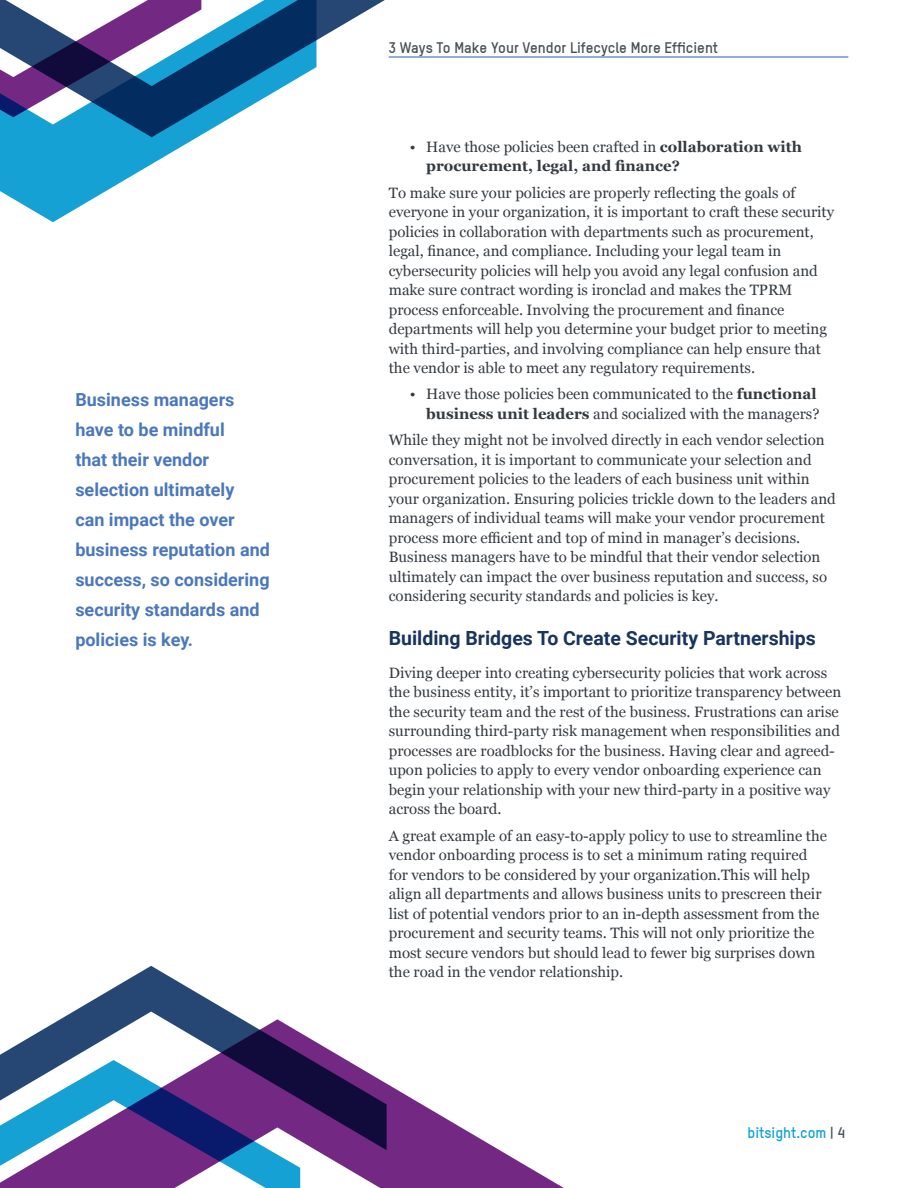
<style>
.page{position:relative;width:918px;height:1188px;background:#fff}
.page>*{position:absolute;margin:0;border:0;box-sizing:border-box;transform-origin:0 0}
.t1{font:700 19.5px "Roboto";color:#19345e}
.t2{font:700 18px/30px "Roboto";color:#4b78bc}
.t3{font:15px/19.5px "Georgia";color:#343a40}
.t4{font:700 15px/19.5px "Georgia";color:#343a40}
.t5{font:500 15px "T Star Pro";color:#495058}
.t6{font:500 15px "T Star Pro";color:#15a1d4}
.s1{font-weight:400}
.s2{font-weight:700}
.s3{color:#495058}
</style>
<div class="page">
<hr style="left:389px;top:56px;width:459px;height:2px;background:#6e93cc">
<svg style="left:0;top:137px;width:198px;height:85px;fill:#15a1d4"></svg>
<svg style="left:0;top:0;width:415px;height:137px"></svg>
<svg style="left:61px;top:966px;width:181px;height:53px"></svg>
<svg style="left:0;top:1019px;width:564px;height:169px"></svg>
<svg style="left:0;top:1060px;width:300px;height:128px"></svg>
<p class="t2" style="left:75px;top:386px;width:196px">Business managers have to be mindful<br>that their vendor selection ultimately<br>can impact the over business reputation and success, so considering security standards and policies is key.</p>
<p class="t5" style="left:389px;top:39px;width:331px">3 Ways To Make Your Vendor Lifecycle More Efficient</p>
<p class="t4" style="left:426px;top:138px;width:377px;text-indent:-16px"><span class="s1">• Have those policies been crafted in</span> collaboration with procurement, legal, and finance?</p>
<p class="t3" style="left:389px;top:182px;width:447px">To make sure your policies are properly reflecting the goals of everyone in your organization, it is important to craft these security policies in collaboration with departments such as procurement, legal, finance, and compliance. Including your legal team in cybersecurity policies will help you avoid any legal confusion and make sure contract wording is ironclad and makes the TPRM process enforceable. Involving the procurement and finance departments will help you determine your budget prior to meeting with third-parties, and involving compliance can help ensure that the vendor is able to meet any regulatory requirements.</p>
<p class="t3" style="left:410px;top:386px;width:411px;text-align:right">• Have those policies been communicated to the <span class="s2">functional business unit leaders</span> and socialized with the managers?</p>
<p class="t3" style="left:389px;top:430px;width:449px">While they might not be involved directly in each vendor selection conversation, it is important to communicate your selection and procurement policies to the leaders of each business unit within your organization. Ensuring policies trickle down to the leaders and managers of individual teams will make your vendor procurement process more efficient and top of mind in manager’s decisions.<br>Business managers have to be mindful that their vendor selection ultimately can impact the over business reputation and success, so considering security standards and policies is key.</p>
<h1 class="t1" style="left:389px;top:630px;width:429px">Building Bridges To Create Security Partnerships</h1>
<p class="t3" style="left:389px;top:662px;width:454px">Diving deeper into creating cybersecurity policies that work across the business entity, it’s important to prioritize transparency between the security team and the rest of the business. Frustrations can arise surrounding third-party risk management when responsibilities and processes are roadblocks for the business. Having clear and agreed&shy;upon policies to apply to every vendor onboarding experience can begin your relationship with your new third-party in a positive way across the board.</p>
<p class="t3" style="left:389px;top:825px;width:440px">A great example of an easy-to-apply policy to use to streamline the vendor onboarding process is to set a minimum rating required for vendors to be considered by your organization.This will help align all departments and allows business units to prescreen their list of potential vendors prior to an in-depth assessment from the procurement and security teams. This will not only prioritize the most secure vendors but should lead to fewer big surprises down the road in the vendor relationship.</p>
<p class="t6" style="left:748px;top:1126px;width:99px">bitsight.com <span class="s3">| 4</span></p>
</div>
